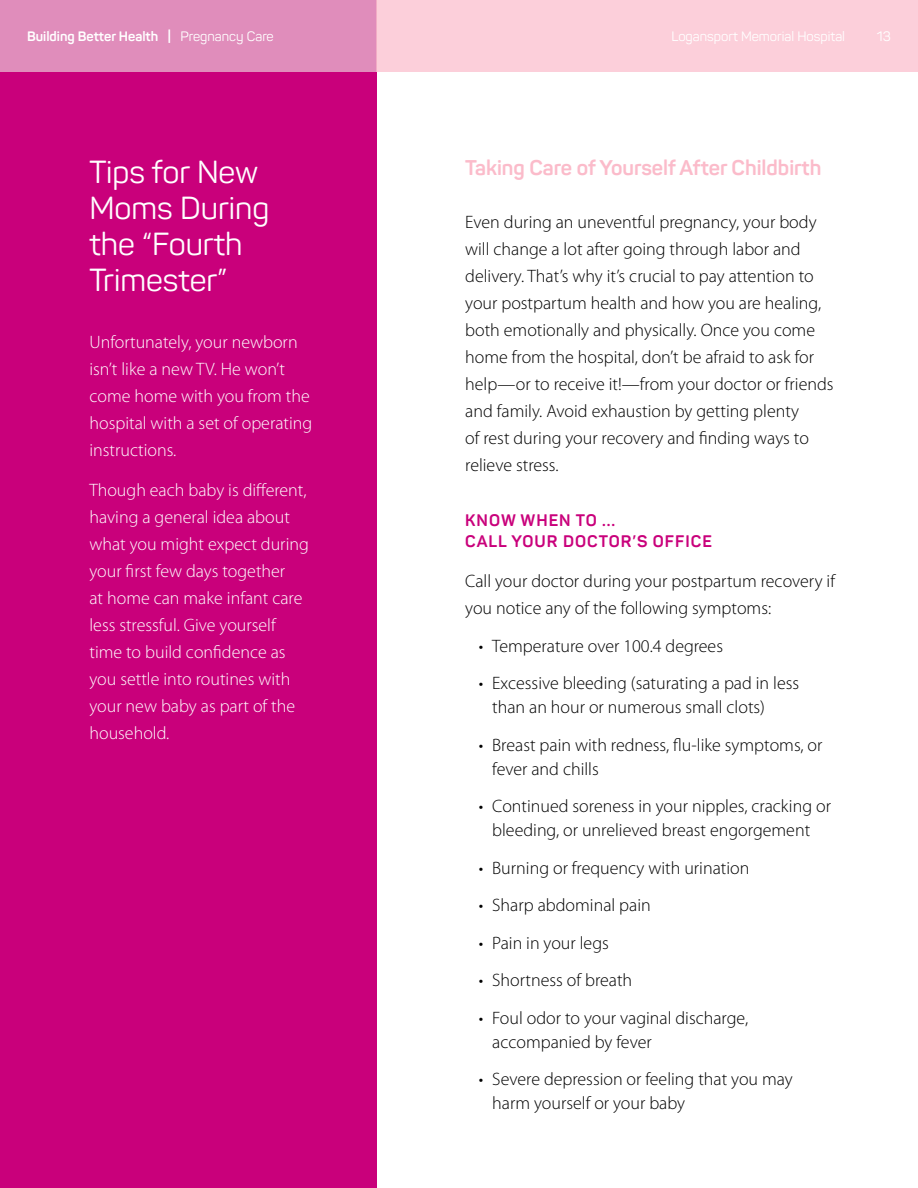
<style>
.page{position:relative;width:918px;height:1188px;background:#fff}
.page>*{position:absolute;margin:0;border:0;box-sizing:border-box;transform-origin:0 0}
.t1{font:31.5px/36px "Panton";color:#fff}
.t2{font:700 21px "Panton";color:#fbbbca}
.t3{font:300 18px/27px "Myriad Pro";color:#000}
.t4{font:300 18px/27px "Myriad Pro";color:#fff}
.t5{font:700 16.5px/21px "Panton";letter-spacing:.06em;color:#c9007b}
.t6{font:700 13.5px "Panton";color:#fff}
.t7{font:13.5px "Panton";color:#fff}
.s1{font-weight:400}
</style>
<div class="page">
<div style="left:0;top:0;width:376px;height:1188px;background:#c9007b"></div>
<div style="left:0;top:0;width:376px;height:71px;background:#e08dbb"></div>
<div style="left:376px;top:0;width:542px;height:71px;background:#fccfda"></div>
<p class="t6" style="left:27px;top:28px;width:248px">Building Better Health | <span class="s1">Pregnancy Care</span></p>
<p class="t7" style="left:672px;top:28px;width:175px">Logansport Memorial Hospital</p>
<p class="t7" style="left:877px;top:28px;width:16px">13</p>
<h1 class="t1" style="left:89px;top:154px;width:181px">Tips for New<br>Moms During the “Fourth<br>Trimester”</h1>
<p class="t4" style="left:89px;top:329px;width:224px">Unfortunately, your newborn isn’t like a new TV. He won’t come home with you from the hospital with a set of operating instructions.</p>
<p class="t4" style="left:89px;top:477px;width:221px">Though each baby is different, having a general idea about what you might expect during your first few days together<br>at home can make infant care less stressful. Give yourself time to build confidence as you settle into routines with your new baby as part of the household.</p>
<p class="t2" style="left:465px;top:155px;width:358px">Taking Care of Yourself After Childbirth</p>
<p class="t3" style="left:465px;top:209px;width:370px">Even during an uneventful pregnancy, your body will change a lot after going through labor and delivery. That’s why it’s crucial to pay attention to your postpartum health and how you are healing, both emotionally and physically. Once you come home from the hospital, don’t be afraid to ask for help—or to receive it!—from your doctor or friends and family. Avoid exhaustion by getting plenty<br>of rest during your recovery and finding ways to relieve stress.</p>
<p class="t5" style="left:465px;top:510px;width:248px">KNOW WHEN TO ...<br>CALL YOUR DOCTOR’S OFFICE</p>
<p class="t3" style="left:465px;top:568px;width:371px">Call your doctor during your postpartum recovery if you notice any of the following symptoms:</p>
<p class="t3" style="left:479px;top:633px;width:246px">• Temperature over 100.4 degrees</p>
<p class="t3" style="left:492px;top:672px;width:308px;line-height:24px;text-indent:-14px">• Excessive bleeding (saturating a pad in less than an hour or numerous small clots)</p>
<p class="t3" style="left:492px;top:733px;width:332px;line-height:24px;text-indent:-14px">• Breast pain with redness, flu-like symptoms, or fever and chills</p>
<p class="t3" style="left:479px;top:795px;width:354px;line-height:24px;text-align:center">• Continued soreness in your nipples, cracking or bleeding, or unrelieved breast engorgement</p>
<p class="t3" style="left:479px;top:855px;width:272px">• Burning or frequency with urination</p>
<p class="t3" style="left:479px;top:892px;width:174px">• Sharp abdominal pain</p>
<p class="t3" style="left:479px;top:930px;width:132px">• Pain in your legs</p>
<p class="t3" style="left:479px;top:967px;width:155px">• Shortness of breath</p>
<p class="t3" style="left:492px;top:1006px;width:257px;line-height:24px;text-indent:-14px">• Foul odor to your vaginal discharge, accompanied by fever</p>
<p class="t3" style="left:492px;top:1068px;width:302px;line-height:24px;text-indent:-14px">• Severe depression or feeling that you may harm yourself or your baby</p>
</div>
